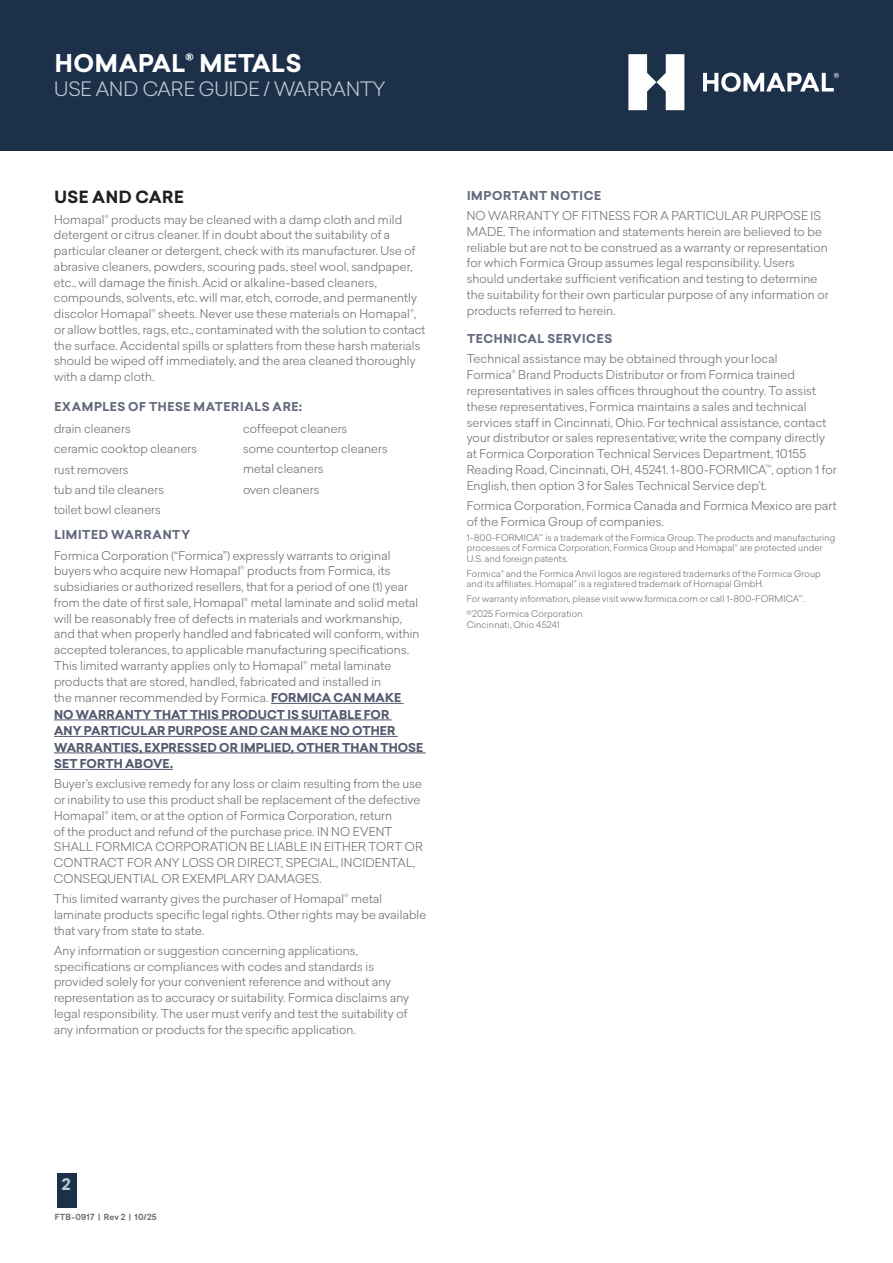
<style>
.page{position:relative;width:893px;height:1263px;background:#fff}
.page>*{position:absolute;margin:0;border:0;box-sizing:border-box;transform-origin:0 0}
.t1{font:700 24px "Musa Sans";letter-spacing:.03em;color:#fff}
.t2{font:300 19.5px "Musa Sans";color:#bcccd5}
.t3{font:700 16.5px "Musa Sans";letter-spacing:.03em;color:#231f20}
.t4{font:700 15.75px "Musa Sans";color:#bcccd5}
.t5{font:300 12px/15.8px "Musa Sans";letter-spacing:.015em;color:#6c6d70}
.t6{font:700 12px "Musa Sans";letter-spacing:.05em;color:#646a7d}
.t7{font:300 9px/10.5px "Musa Sans";letter-spacing:.025em;color:#6c6d70}
.t8{font:600 8.25px "Musa Sans";letter-spacing:.035em;color:#6c6d70}
.s1{font-weight:700;color:#53596e}
</style>
<div class="page">
<div style="left:0;top:0;width:893px;height:151px;background:#1c3149"></div>
<svg style="left:628px;top:54px;width:56px;height:56px"></svg>
<svg style="left:703px;top:73px;width:136px;height:19px"></svg>
<div style="left:57px;top:1173px;width:20px;height:34px;background:#1c3149"></div>
<hr style="left:271px;top:703px;width:133px;height:1px;background:#53596e">
<hr style="left:54px;top:720px;width:338px;height:1px;background:#53596e">
<hr style="left:54px;top:736px;width:344px;height:1px;background:#53596e">
<hr style="left:54px;top:753px;width:372px;height:1px;background:#53596e">
<hr style="left:54px;top:769px;width:119px;height:1px;background:#53596e">
<h1 class="t1" style="left:55px;top:45px;width:248px">HOMAPAL<sup>®</sup> METALS</h1>
<h2 class="t2" style="left:54px;top:74px;width:333px">USE AND CARE GUIDE / WARRANTY</h2>
<h3 class="t3" style="left:54px;top:185px;width:131px">USE AND CARE</h3>
<p class="t5" style="left:54px;top:211px;width:373px">Homapal<sup>®</sup> products may be cleaned with a damp cloth and mild detergent or citrus cleaner. If in doubt about the suitability of a particular cleaner or detergent, check with its manufacturer. Use of abrasive cleaners, powders, scouring pads, steel wool, sandpaper, etc., will damage the finish. Acid or alkaline-based cleaners, compounds, solvents, etc. will mar, etch, corrode, and permanently discolor Homapal<sup>®</sup> sheets. Never use these materials on Homapal<sup>®</sup>, or allow bottles, rags, etc., contaminated with the solution to contact the surface. Accidental spills or splatters from these harsh materials should be wiped off immediately, and the area cleaned thoroughly with a damp cloth.</p>
<p class="t6" style="left:54px;top:397px;width:249px">EXAMPLES OF THESE MATERIALS ARE:</p>
<p class="t5" style="left:54px;top:418px;width:145px;line-height:20.2px">drain cleaners<br>ceramic cooktop cleaners rust removers<br>tub and tile cleaners<br>toilet bowl cleaners</p>
<p class="t5" style="left:243px;top:418px;width:146px;line-height:20.2px">coffeepot cleaners<br>some countertop cleaners metal cleaners<br>oven cleaners</p>
<p class="t6" style="left:54px;top:526px;width:137px">LIMITED WARRANTY</p>
<p class="t5" style="left:54px;top:547px;width:371px">Formica Corporation (“Formica”) expressly warrants to original buyers who acquire new Homapal<sup>®</sup> products from Formica, its subsidiaries or authorized resellers, that for a period of one (1) year from the date of first sale, Homapal<sup>®</sup> metal laminate and solid metal will be reasonably free of defects in materials and workmanship, and that when properly handled and fabricated will conform, within accepted tolerances, to applicable manufacturing specifications.<br>This limited warranty applies only to Homapal<sup>®</sup> metal laminate products that are stored, handled, fabricated and installed in<br>the manner recommended by Formica. <span class="s1">FORMICA CAN MAKE NO WARRANTY THAT THIS PRODUCT IS SUITABLE FOR<br>ANY PARTICULAR PURPOSE AND CAN MAKE NO OTHER WARRANTIES, EXPRESSED OR IMPLIED, OTHER THAN THOSE SET FORTH ABOVE.</span></p>
<p class="t5" style="left:54px;top:776px;width:370px">Buyer’s exclusive remedy for any loss or claim resulting from the use or inability to use this product shall be replacement of the defective Homapal<sup>®</sup> item, or at the option of Formica Corporation, return<br>of the product and refund of the purchase price. IN NO EVENT SHALL FORMICA CORPORATION BE LIABLE IN EITHER TORT OR CONTRACT FOR ANY LOSS OR DIRECT, SPECIAL, INCIDENTAL, CONSEQUENTIAL OR EXEMPLARY DAMAGES.</p>
<p class="t5" style="left:54px;top:890px;width:374px">This limited warranty gives the purchaser of Homapal<sup>®</sup> metal laminate products specific legal rights. Other rights may be available that vary from state to state.</p>
<p class="t5" style="left:54px;top:942px;width:357px">Any information or suggestion concerning applications, specifications or compliances with codes and standards is provided solely for your convenient reference and without any representation as to accuracy or suitability. Formica disclaims any legal responsibility. The user must verify and test the suitability of any information or products for the specific application.</p>
<p class="t6" style="left:467px;top:186px;width:136px">IMPORTANT NOTICE</p>
<p class="t5" style="left:467px;top:207px;width:363px">NO WARRANTY OF FITNESS FOR A PARTICULAR PURPOSE IS MADE. The information and statements herein are believed to be reliable but are not to be construed as a warranty or representation for which Formica Group assumes legal responsibility. Users should undertake sufficient verification and testing to determine the suitability for their own particular purpose of any information or products referred to herein.</p>
<p class="t6" style="left:467px;top:330px;width:147px">TECHNICAL SERVICES</p>
<p class="t5" style="left:467px;top:351px;width:371px">Technical assistance may be obtained through your local<br>Formica<sup>®</sup> Brand Products Distributor or from Formica trained representatives in sales offices throughout the country. To assist these representatives, Formica maintains a sales and technical services staff in Cincinnati, Ohio. For technical assistance, contact your distributor or sales representative; write the company directly at Formica Corporation Technical Services Department, 10155<br>Reading Road, Cincinnati, OH, 45241. 1-800-FORMICA<sup>™</sup>, option 1 for English, then option 3 for Sales Technical Service dep’t.</p>
<p class="t5" style="left:467px;top:497px;width:371px">Formica Corporation, Formica Canada and Formica Mexico are part of the Formica Group of companies.</p>
<p class="t7" style="left:467px;top:532px;width:370px">1-800-FORMICA<sup>™</sup> is a trademark of the Formica Group. The products and manufacturing processes of Formica Corporation, Formica Group and Homapal<sup>®</sup> are protected under<br>U.S. and foreign patents.</p>
<p class="t7" style="left:467px;top:568px;width:356px">Formica<sup>®</sup> and the Formica Anvil logos are registered trademarks of the Formica Group and its affiliates. Homapal<sup>®</sup> is a registered trademark of Homapal GmbH.</p>
<p class="t7" style="left:467px;top:591px;width:339px;line-height:15px">For warranty information, please visit www.formica.com or call 1-800-FORMICA<sup>™</sup>. ©2025 Formica Corporation</p>
<p class="t7" style="left:467px;top:619px;width:95px">Cincinnati, Ohio 45241</p>
<h3 class="t4" style="left:62px;top:1172px;width:10px">2</h3>
<p class="t8" style="left:55px;top:1211px;width:104px">FTB-0917 | Rev 2 | 10/25</p>
</div>
